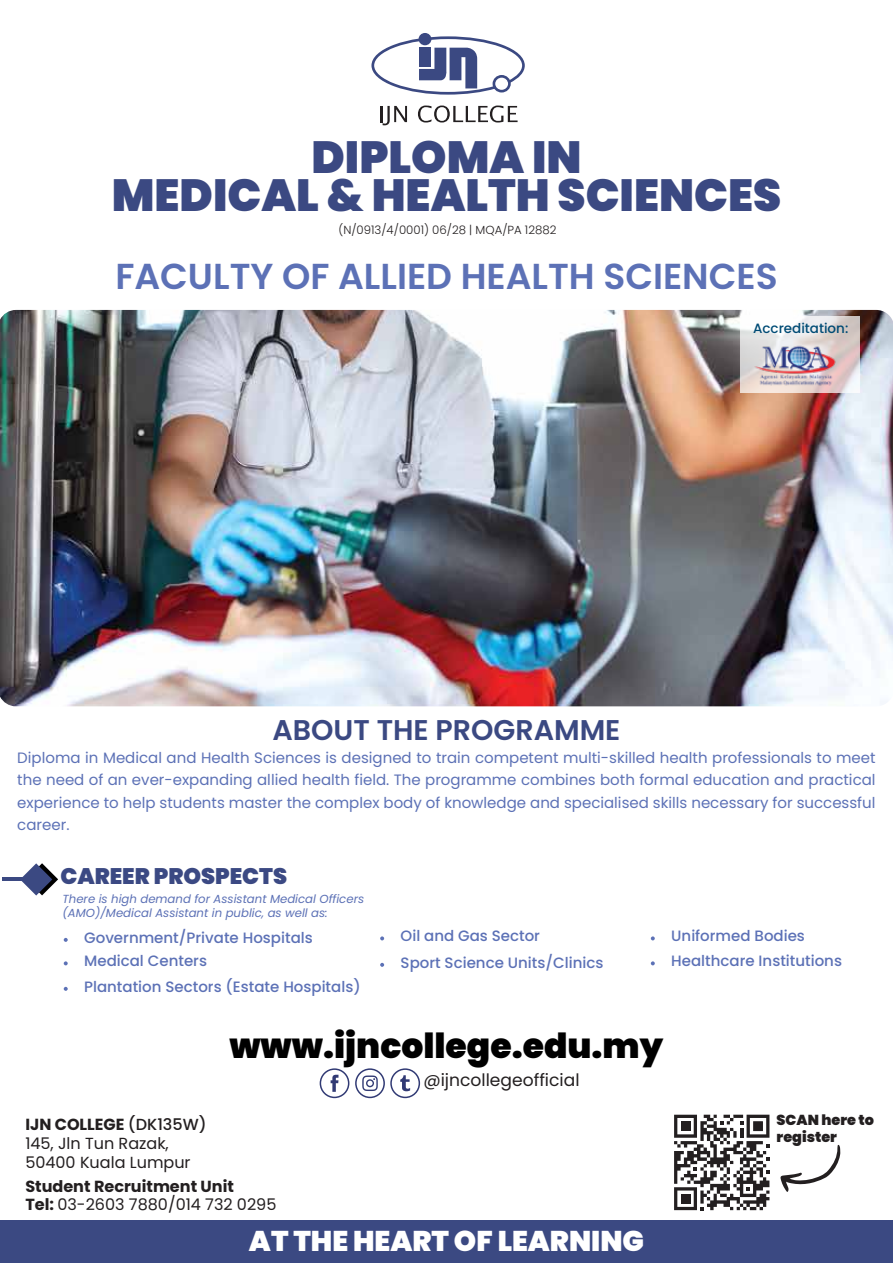
<style>
.page{position:relative;width:893px;height:1263px;background:#fff}
.page>*{position:absolute;margin:0;border:0;box-sizing:border-box;transform-origin:0 0}
.t1{font:900 45px/37.5px "Poppins";color:#3b4982;text-align:center}
.t2{font:600 36px "Poppins";color:#5c71b6}
.t3{font:900 34.5px "Poppins";color:#000}
.t4{font:900 28.5px "Poppins";color:#fff}
.t5{font:600 28.5px "Poppins";color:#3b4982}
.t6{font:900 22.5px "Poppins";color:#3b4983}
.t7{font:17.1px "Poppins";color:#231f20}
.t8{font:16.05px/18.8px "Poppins";color:#231f20}
.t9{font:700 16.05px/18.8px "Poppins";color:#231f20}
.t10{font:15px/22.5px "Poppins";color:#5c71b6;text-align:justify}
.t11{font:500 15px/23.5px "Poppins";color:#5c71b6}
.t12{font:900 14.4px/17.4px "Poppins";color:#231f20}
.t13{font:500 13.5px "Poppins";color:#004b75}
.t14{font:italic 11.7px/14.1px "Poppins";color:#5c71b6}
.t15{font:300 11.7px "Poppins";color:#231f20}
.s1{font-weight:700}
.s2{font-weight:500}
.s3{font-weight:400}
</style>
<div class="page">
<svg style="left:20px;top:863px;width:38px;height:32px"></svg>
<hr style="left:2px;top:878px;width:23px;height:3px;background:#3b4982">
<svg style="left:64px;top:938px;width:4px;height:4px"></svg>
<svg style="left:64px;top:961px;width:4px;height:4px"></svg>
<svg style="left:651px;top:961px;width:4px;height:4px"></svg>
<svg style="left:64px;top:987px;width:4px;height:4px"></svg>
<svg style="left:380px;top:936px;width:4px;height:4px"></svg>
<svg style="left:380px;top:963px;width:4px;height:4px"></svg>
<svg style="left:651px;top:936px;width:4px;height:4px"></svg>
<svg style="left:380px;top:106px;width:27px;height:19px"></svg>
<svg style="left:418px;top:106px;width:100px;height:17px"></svg>
<div style="left:419px;top:33px;width:12px;height:12px;background:#3b4982;border-radius:50%"></div>
<svg style="left:371px;top:36px;width:154px;height:59px"></svg>
<img style="left:0;top:310px;width:893px;height:396px">
<svg style="left:740px;top:316px;width:120px;height:77px"></svg>
<img style="left:736px;top:336px;width:117px;height:56px">
<div style="left:320px;top:1068px;width:29px;height:30px;border:2px solid #313a74;border-radius:14px"></div>
<svg style="left:331px;top:1075px;width:7px;height:17px"></svg>
<div style="left:355px;top:1068px;width:30px;height:30px;border:2px solid #313a74;border-radius:14px"></div>
<svg style="left:362px;top:1075px;width:16px;height:16px"></svg>
<div style="left:390px;top:1068px;width:30px;height:30px;border:2px solid #313a74;border-radius:14px"></div>
<svg style="left:400px;top:1075px;width:10px;height:16px"></svg>
<svg style="left:780px;top:1145px;width:60px;height:47px"></svg>
<svg style="left:674px;top:1115px;width:95px;height:95px"></svg>
<div style="left:681px;top:1194px;width:9px;height:9px;background:#231f20"></div>
<div style="left:0;top:1220px;width:893px;height:43px;background:#3b4982"></div>
<h1 class="t1" style="left:112px;top:139px;width:671px">DIPLOMA IN<br>MEDICAL &amp; HEALTH SCIENCES</h1>
<p class="t15" style="left:338px;top:223px;width:219px">(N/0913/4/0001) 06/28 | MQA/PA 12882</p>
<h2 class="t2" style="left:115px;top:256px;width:664px">FACULTY OF ALLIED HEALTH SCIENCES</h2>
<p class="t13" style="left:753px;top:320px;width:97px">Accreditation:</p>
<h3 class="t5" style="left:272px;top:713px;width:349px">ABOUT THE PROGRAMME</h3>
<p class="t10" style="left:17px;top:746px;width:860px">Diploma in Medical and Health Sciences is designed to train competent multi-skilled health professionals to meet the need of an ever-expanding allied health field. The programme combines both formal education and practical experience to help students master the complex body of knowledge and specialised skills necessary for successful career.</p>
<h3 class="t6" style="left:60px;top:863px;width:228px">CAREER PROSPECTS</h3>
<p class="t14" style="left:63px;top:891px;width:303px">There is high demand for Assistant Medical Officers (AMO)/Medical Assistant in public, as well as:</p>
<p class="t11" style="left:84px;top:926px;width:230px">Government/Private Hospitals<br>Medical Centers</p>
<p class="t11" style="left:84px;top:975px;width:278px">Plantation Sectors (Estate Hospitals)</p>
<p class="t11" style="left:401px;top:923px;width:204px;line-height:26.4px">Oil and Gas Sector<br>Sport Science Units/Clinics</p>
<p class="t11" style="left:671px;top:924px;width:135px">Uniformed Bodies</p>
<p class="t11" style="left:671px;top:949px;width:172px">Healthcare Institutions</p>
<h3 class="t3" style="left:229px;top:1026px;width:435px">www.ijncollege.edu.my</h3>
<p class="t7" style="left:423px;top:1070px;width:158px">@ijncollegeofficial</p>
<p class="t8" style="left:25px;top:1115px;width:183px"><span class="s1">IJN COLLEGE</span> <span class="s2">(DK135W)<br></span>145, Jln Tun Razak,<br>50400 Kuala Lumpur</p>
<p class="t9" style="left:25px;top:1177px;width:253px">Student Recruitment Unit<br>Tel: <span class="s3">03-2603 7880/014 732 0295</span></p>
<h3 class="t4" style="left:249px;top:1224px;width:396px">AT THE HEART OF LEARNING</h3>
<p class="t12" style="left:777px;top:1111px;width:99px">SCAN here to register</p>
</div>
